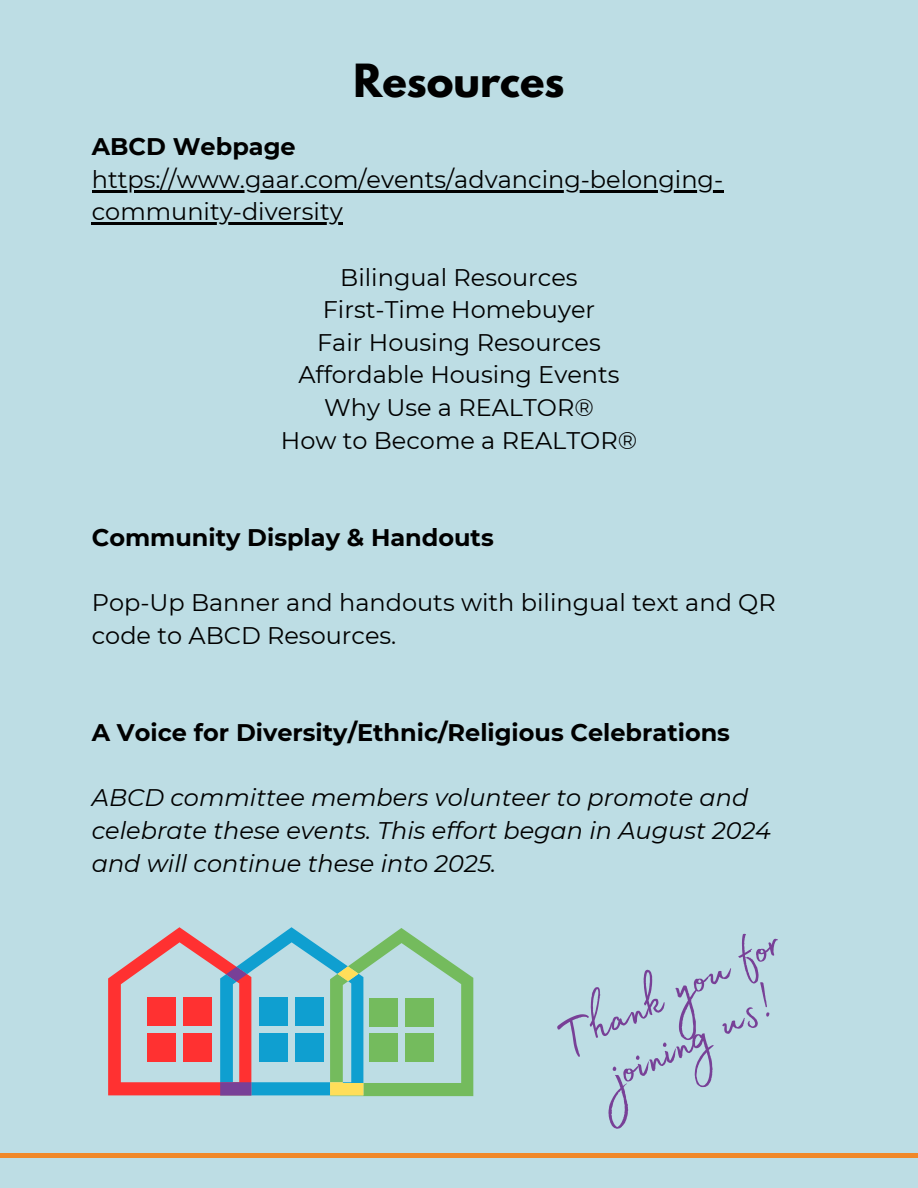
<style>
.page{position:relative;width:918px;height:1188px;background:#bddde4}
.page>*{position:absolute;margin:0;border:0;box-sizing:border-box;transform-origin:0 0}
.t1{font:64.95px/50.4px "Madelyn Fill";color:#784097;text-align:center}
.t2{font:700 40.5px "League Spartan";color:#000}
.t3{font:24px/32.7px "Montserrat";color:#000}
.t4{font:italic 24px/32.7px "Montserrat";color:#000}
.t5{font:700 24px "Montserrat";color:#000}
</style>
<div class="page">
<hr style="left:0;top:1153px;width:918px;height:4px;background:#f08829">
<svg style="left:108px;top:927px;width:365px;height:169px"></svg>
<hr style="left:92px;top:190px;width:631px;height:2px;background:#000">
<hr style="left:92px;top:223px;width:251px;height:2px;background:#000">
<p class="t2" style="left:353px;top:60px;width:212px">Resources</p>
<p class="t5" style="left:92px;top:132px;width:205px">ABCD Webpage</p>
<p class="t3" style="left:92px;top:163px;width:633px">https://www.gaar.com/events/advancing-belonging-</p>
<p class="t3" style="left:92px;top:195px;width:253px">community-diversity</p>
<p class="t3" style="left:340px;top:261px;width:239px">Bilingual Resources</p>
<p class="t3" style="left:323px;top:293px;width:274px">First-Time Homebuyer</p>
<p class="t3" style="left:317px;top:326px;width:285px">Fair Housing Resources</p>
<p class="t3" style="left:298px;top:359px;width:323px">Affordable Housing Events</p>
<p class="t3" style="left:324px;top:391px;width:271px">Why Use a REALTOR®</p>
<h3 class="t3" style="left:281px;top:424px;width:358px">How to Become a REALTOR®</h3>
<p class="t5" style="left:92px;top:523px;width:404px">Community Display &amp; Handouts</p>
<h3 class="t3" style="left:92px;top:586px;width:685px">Pop-Up Banner and handouts with bilingual text and QR code to ABCD Resources.</h3>
<p class="t5" style="left:92px;top:718px;width:640px">A Voice for Diversity/Ethnic/Religious Celebrations</p>
<p class="t4" style="left:92px;top:782px;width:681px">ABCD committee members volunteer to promote and celebrate these events. This effort began in August 2024 and will continue these into 2025.</p>
<h2 class="t1" style="left:544px;top:1012px;width:244px;rotate:-26deg">Thank you for joining us!</h2>
</div>
